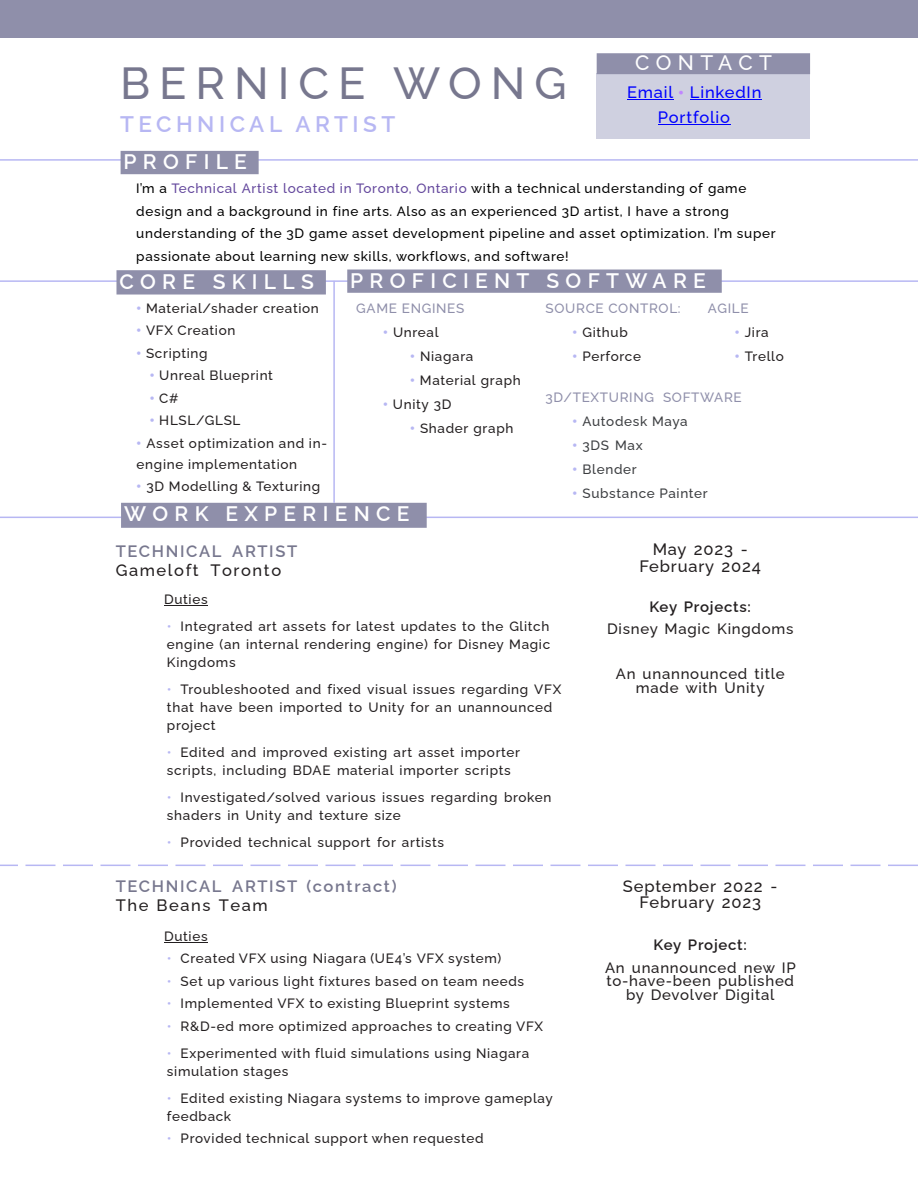
<style>
.page{position:relative;width:918px;height:1188px;background:#fff}
.page>*{position:absolute;margin:0;border:0;box-sizing:border-box;transform-origin:0 0}
.t1{font:500 45px "Raleway";letter-spacing:.2em;color:#77778e}
.t2{font:600 22.5px "Raleway";letter-spacing:.2em;color:#b7b7f3}
.t3{font:600 21px "Raleway";letter-spacing:.3em;color:#fff}
.t4{font:500 21px "Raleway";letter-spacing:.3em;color:#fff}
.t5{font:500 16.5px/16.5px "Raleway";letter-spacing:.05em;color:#231f20;text-align:center}
.t6{font:600 16.5px "Raleway";letter-spacing:.1em;color:#77778e}
.t7{font:500 16.5px "Raleway";letter-spacing:.095em;color:#231f20}
.t8{font:500 16.5px/24.8px "Raleway";letter-spacing:.05em;color:#00f;text-align:center}
.t9{font:500 15px/13.5px "Raleway";letter-spacing:.05em;color:#231f20;text-align:center}
.t10{font:600 15px "Raleway";letter-spacing:.05em;color:#231f20}
.t11{font:500 13.5px/18px "Raleway";letter-spacing:.05em;color:#231f20}
.t12{font:500 13.5px/22.5px "Raleway";letter-spacing:.05em;color:#000}
.t13{font:500 13.5px "Raleway";letter-spacing:.05em;color:#8f8faa}
.t14{font:500 13.5px "Raleway";letter-spacing:.05em;color:#3c3e41}
.s1{font-family:"Arial";font-weight:400;font-size:15px;color:#c086ff}
.s2{color:#64489d}
.s3{font-family:"Arial";font-weight:400;color:#b7b7f3}
.s4{color:#b7b7f3}
</style>
<div class="page">
<hr style="left:0;top:517px;width:918px;height:1px;background:#b7b7f3">
<hr style="left:0;top:159px;width:918px;height:2px;background:#b7b7f3">
<div style="left:0;top:0;width:918px;height:38px;background:#8f8faa"></div>
<div style="left:121px;top:503px;width:306px;height:25px;background:#8f8faa;border:3px solid #8f8faa"></div>
<hr style="left:0;top:280px;width:918px;height:2px;background:#b7b7f3">
<hr style="left:333px;top:281px;width:2px;height:222px;background:#b7b7f3">
<div style="left:116px;top:270px;width:210px;height:25px;background:#8f8faa;border:3px solid #8f8faa"></div>
<div style="left:121px;top:151px;width:138px;height:23px;background:#8f8faa"></div>
<div style="left:347px;top:270px;width:375px;height:23px;background:#8f8faa;border:3px solid #8f8faa"></div>
<div style="left:597px;top:73px;width:213px;height:66px;background:#cfd0e0"></div>
<div style="left:597px;top:53px;width:213px;height:21px;background:#8f8faa;border:2px solid #8f8faa"></div>
<hr style="left:627px;top:99px;width:46px;height:1px;background:#00f">
<hr style="left:690px;top:99px;width:71px;height:1px;background:#00f">
<hr style="left:658px;top:124px;width:72px;height:1px;background:#00f">
<hr style="left:164px;top:942px;width:44px;height:1px;background:#231f20">
<svg style="left:0;top:865px;width:918px;height:1px"></svg>
<hr style="left:164px;top:605px;width:44px;height:1px;background:#231f20">
<h1 class="t1" style="left:120px;top:57px;width:448px">BERNICE WONG</h1>
<h2 class="t2" style="left:120px;top:111px;width:277px">TECHNICAL ARTIST</h2>
<h3 class="t3" style="left:124px;top:149px;width:125px">PROFILE</h3>
<h3 class="t4" style="left:635px;top:50px;width:138px">CONTACT</h3>
<p class="t8" style="left:627px;top:80px;width:136px">Email <span class="s1">•</span> LinkedIn<br>Portfolio</p>
<p class="t12" style="left:136px;top:177px;width:641px">I’m a <span class="s2">Technical Artist located in Toronto, Ontario</span> with a technical understanding of game design and a background in fine arts. Also as an experienced 3D artist, I have a strong understanding of the 3D game asset development pipeline and asset optimization. I’m super passionate about learning new skills, workflows, and software!</p>
<h3 class="t3" style="left:119px;top:269px;width:196px">CORE SKILLS</h3>
<p class="t11" style="left:137px;top:299px;width:184px"><span class="s3">•</span> Material/shader creation</p>
<p class="t11" style="left:137px;top:321px;width:100px"><span class="s3">•</span> VFX Creation</p>
<p class="t11" style="left:137px;top:344px;width:73px"><span class="s3">•</span> Scripting</p>
<p class="t11" style="left:150px;top:366px;width:125px"><span class="s3">•</span> Unreal Blueprint</p>
<p class="t11" style="left:150px;top:389px;width:30px"><span class="s3">•</span> C#</p>
<p class="t11" style="left:150px;top:411px;width:92px"><span class="s3">•</span> HLSL/GLSL</p>
<p class="t11" style="left:137px;top:432px;width:192px;line-height:21px"><span class="s3">•</span> Asset optimization and in&shy;engine implementation</p>
<p class="t11" style="left:137px;top:477px;width:185px"><span class="s3">•</span> 3D Modelling &amp; Texturing</p>
<h3 class="t3" style="left:350px;top:268px;width:357px">PROFICIENT SOFTWARE</h3>
<p class="t13" style="left:356px;top:300px;width:110px">GAME ENGINES</p>
<p class="t11" style="left:383px;top:323px;width:57px"><span class="s3">•</span> Unreal</p>
<p class="t11" style="left:410px;top:347px;width:65px"><span class="s3">•</span> Niagara</p>
<p class="t11" style="left:410px;top:371px;width:112px"><span class="s3">•</span> Material graph</p>
<p class="t11" style="left:383px;top:395px;width:70px"><span class="s3">•</span> Unity 3D</p>
<p class="t11" style="left:410px;top:419px;width:105px"><span class="s3">•</span> Shader graph</p>
<p class="t13" style="left:546px;top:300px;width:137px">SOURCE CONTROL:</p>
<p class="t11" style="left:573px;top:323px;width:57px"><span class="s3">•</span> Github</p>
<p class="t11" style="left:573px;top:347px;width:70px"><span class="s3">•</span> Perforce</p>
<p class="t13" style="left:708px;top:300px;width:42px">AGILE</p>
<p class="t11" style="left:735px;top:323px;width:35px"><span class="s3">•</span> Jira</p>
<p class="t11" style="left:735px;top:347px;width:50px"><span class="s3">•</span> Trello</p>
<p class="t13" style="left:546px;top:390px;width:198px">3D/TEXTURING SOFTWARE</p>
<p class="t14" style="left:573px;top:414px;width:117px"><span class="s3">•</span> Autodesk Maya</p>
<p class="t14" style="left:573px;top:438px;width:72px"><span class="s3">•</span> 3DS Max</p>
<p class="t14" style="left:573px;top:462px;width:66px"><span class="s3">•</span> Blender</p>
<p class="t14" style="left:573px;top:486px;width:137px"><span class="s3">•</span> Substance Painter</p>
<h3 class="t3" style="left:124px;top:501px;width:287px">WORK EXPERIENCE</h3>
<p class="t6" style="left:116px;top:541px;width:183px">TECHNICAL ARTIST</p>
<p class="t7" style="left:116px;top:561px;width:167px">Gameloft Toronto</p>
<p class="t11" style="left:164px;top:590px;width:45px">Duties</p>
<p class="t11" style="left:167px;top:617px;width:385px;text-align:justify"><span class="s4">•</span> Integrated art assets for latest updates to the Glitch engine (an internal rendering engine) for Disney Magic Kingdoms</p>
<p class="t11" style="left:167px;top:680px;width:396px"><span class="s4">•</span> Troubleshooted and fixed visual issues regarding VFX that have been imported to Unity for an unannounced project</p>
<p class="t11" style="left:167px;top:743px;width:355px"><span class="s4">•</span> Edited and improved existing art asset importer scripts, including BDAE material importer scripts</p>
<p class="t11" style="left:167px;top:788px;width:386px"><span class="s4">•</span> Investigated/solved various issues regarding broken shaders in Unity and texture size</p>
<p class="t11" style="left:167px;top:833px;width:279px"><span class="s4">•</span> Provided technical support for artists</p>
<p class="t6" style="left:116px;top:876px;width:282px">TECHNICAL ARTIST (contract)</p>
<p class="t7" style="left:116px;top:896px;width:153px">The Beans Team</p>
<p class="t11" style="left:164px;top:927px;width:45px">Duties</p>
<p class="t11" style="left:167px;top:950px;width:336px"><span class="s4">•</span> Created VFX using Niagara (UE4’s VFX system)</p>
<p class="t11" style="left:167px;top:972px;width:359px"><span class="s4">•</span> Set up various light fixtures based on team needs</p>
<p class="t11" style="left:167px;top:995px;width:344px"><span class="s4">•</span> Implemented VFX to existing Blueprint systems</p>
<p class="t11" style="left:167px;top:1017px;width:378px"><span class="s4">•</span> R&amp;D-ed more optimized approaches to creating VFX</p>
<p class="t11" style="left:167px;top:1044px;width:364px"><span class="s4">•</span> Experimented with fluid simulations using Niagara simulation stages</p>
<p class="t11" style="left:167px;top:1089px;width:387px"><span class="s4">•</span> Edited existing Niagara systems to improve gameplay feedback</p>
<p class="t11" style="left:167px;top:1130px;width:318px"><span class="s4">•</span> Provided technical support when requested</p>
<p class="t5" style="left:639px;top:541px;width:123px">May 2023 -<br>February 2024</p>
<p class="t10" style="left:650px;top:597px;width:103px">Key Projects:</p>
<p class="t9" style="left:607px;top:622px;width:188px">Disney Magic Kingdoms</p>
<p class="t9" style="left:616px;top:667px;width:170px">An unannounced title made with Unity</p>
<p class="t5" style="left:623px;top:878px;width:156px">September 2022 -<br>February 2023</p>
<p class="t10" style="left:654px;top:936px;width:95px">Key Project:</p>
<p class="t9" style="left:605px;top:961px;width:192px">An unannounced new IP to-have-been published by Devolver Digital</p>
</div>
